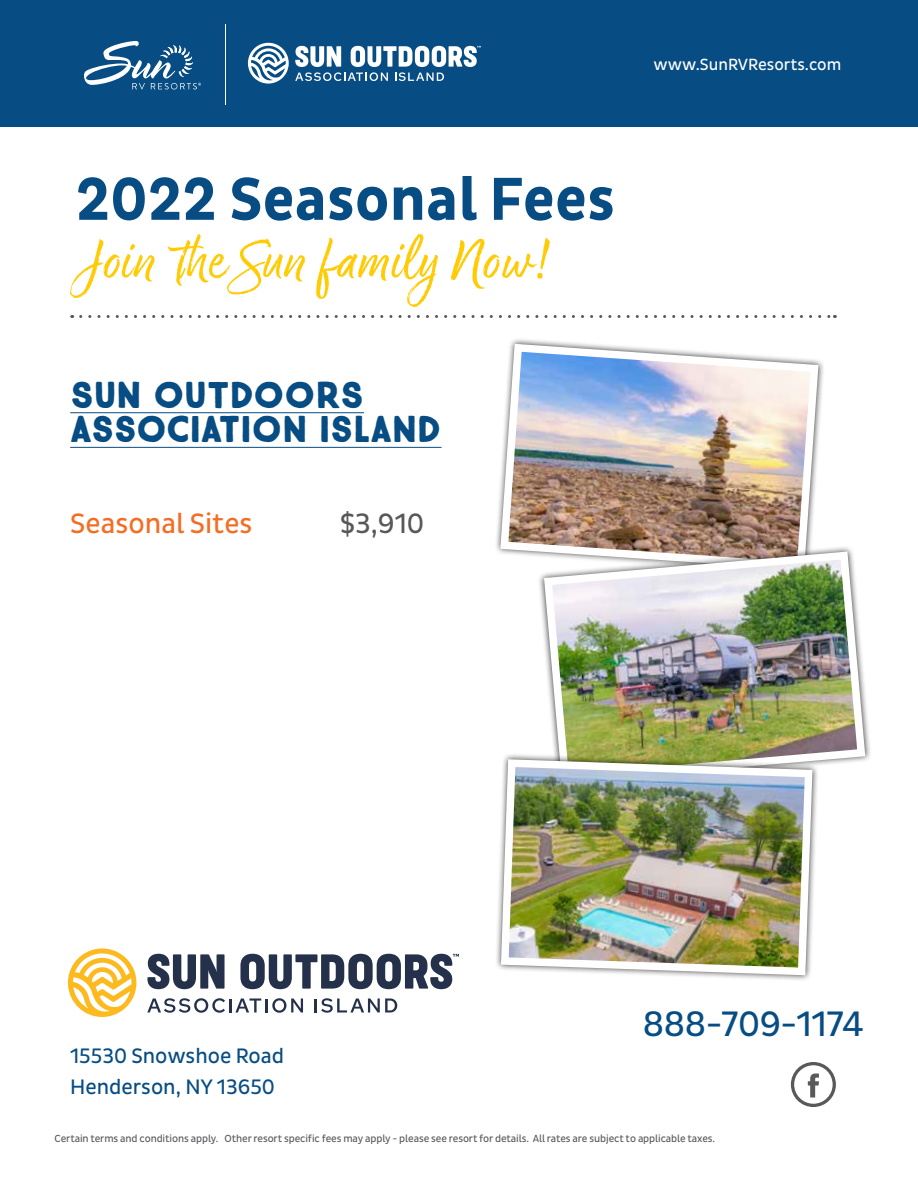
<style>
.page{position:relative;width:918px;height:1188px;background:#fff}
.page>*{position:absolute;margin:0;border:0;box-sizing:border-box;transform-origin:0 0}
.t1{font:64.5px "Good Karma";color:#ffcb05}
.t2{font:700 61.65px "Pluto Sans Cond";color:#074d83}
.t3{font:900 37.5px/34.7px "True North";letter-spacing:-.01em;color:#074d83}
.t4{font:36px "Pluto Sans Cond";letter-spacing:-.01em;color:#074d83}
.t5{font:28.5px "Pluto Sans Cond";color:#f36e24}
.t6{font:28.5px "Pluto Sans Cond";color:#575857}
.t7{font:21.3px/30.6px "Pluto Sans Cond";color:#074d83}
.t8{font:16.5px "Pluto Sans Cond";color:#fff}
.t9{font:10.5px "Pluto Sans Cond";letter-spacing:-.01em;color:#58595b}
</style>
<div class="page">
<svg style="left:81px;top:315px;width:754px;height:3px"></svg>
<div style="left:0;top:0;width:918px;height:126px;background:#074d83"></div>
<svg style="left:84px;top:41px;width:117px;height:48px"></svg>
<svg style="left:178px;top:268px;width:8px;height:11px"></svg>
<svg style="left:791px;top:1062px;width:45px;height:45px"></svg>
<hr style="left:70px;top:412px;width:294px;height:1px;background:#074d83">
<hr style="left:70px;top:447px;width:372px;height:1px;background:#074d83">
<img style="left:496px;top:340px;width:326px;height:216px">
<div style="left:538px;top:545px;width:334px;height:244px;background:#000;opacity:.75"></div>
<img style="left:540px;top:547px;width:329px;height:240px">
<div style="left:495px;top:753px;width:324px;height:229px;background:#000;opacity:.75"></div>
<img style="left:497px;top:755px;width:319px;height:224px">
<svg style="left:248px;top:43px;width:41px;height:41px"></svg>
<svg style="left:295px;top:46px;width:186px;height:35px"></svg>
<hr style="left:225px;top:24px;width:1px;height:81px;background:#fff">
<svg style="left:68px;top:948px;width:68px;height:69px"></svg>
<svg style="left:147px;top:954px;width:78px;height:35px"></svg>
<svg style="left:240px;top:954px;width:219px;height:35px"></svg>
<svg style="left:147px;top:998px;width:156px;height:15px"></svg>
<svg style="left:315px;top:998px;width:82px;height:15px"></svg>
<h3 class="t8" style="left:654px;top:55px;width:189px">www.SunRVResorts.com</h3>
<h2 class="t2" style="left:76px;top:164px;width:541px">2022 Seasonal Fees</h2>
<h1 class="t1" style="left:76px;top:222px;width:475px">Join the Sun family Now!</h1>
<h3 class="t3" style="left:70px;top:378px;width:373px">SUN OUTDOORS<br>ASSOCIATION ISLAND</h3>
<h3 class="t5" style="left:70px;top:507px;width:184px">Seasonal Sites</h3>
<h3 class="t6" style="left:340px;top:507px;width:86px">$3,910</h3>
<h3 class="t7" style="left:70px;top:1041px;width:216px">15530 Snowshoe Road<br>Henderson, NY 13650</h3>
<h3 class="t4" style="left:643px;top:1003px;width:223px">888-709-1174</h3>
<p class="t9" style="left:55px;top:1132px;width:662px">Certain terms and conditions apply. Other resort specific fees may apply - please see resort for details. All rates are subject to applicable taxes.</p>
</div>
